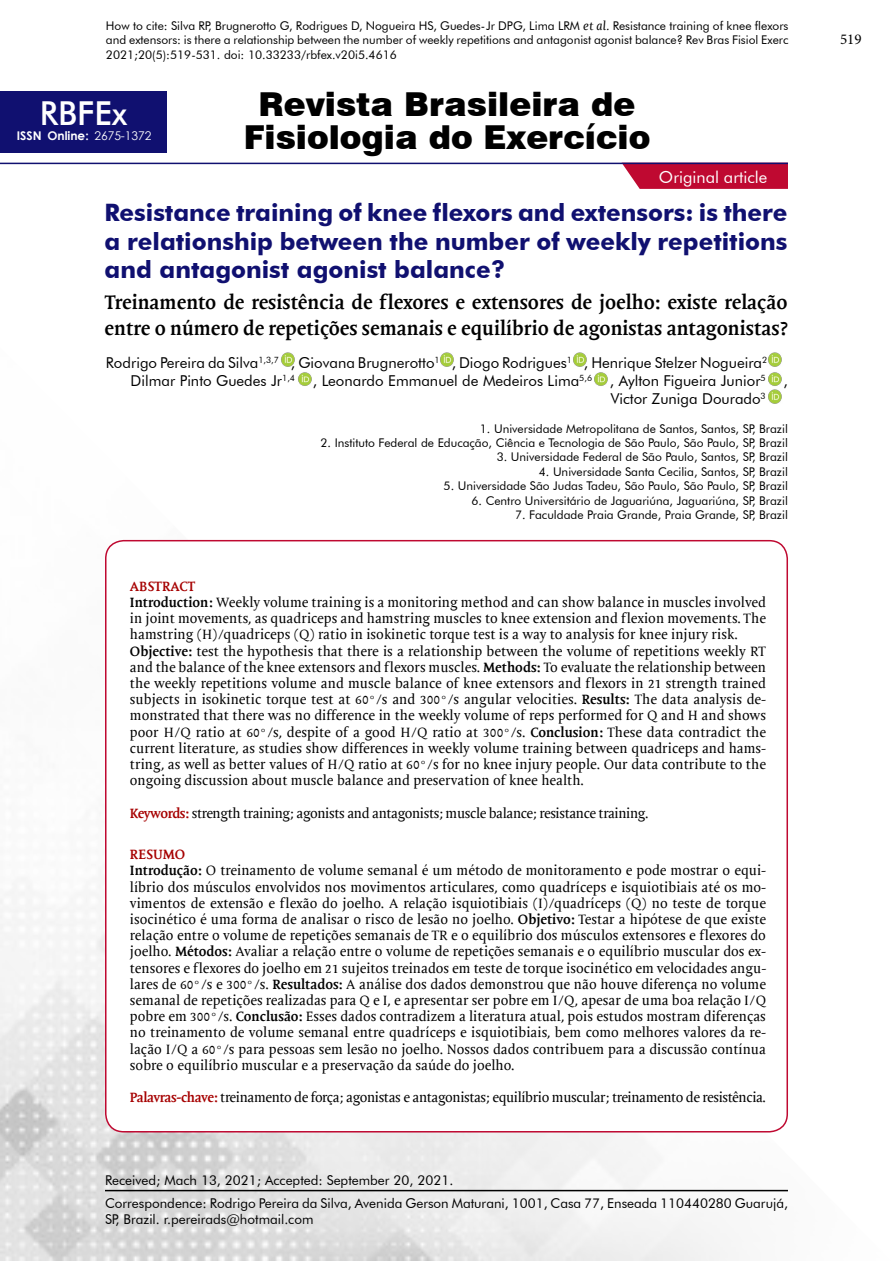
<style>
.page{position:relative;width:893px;height:1263px;background:#fff}
.page>*{position:absolute;margin:0;border:0;box-sizing:border-box;transform-origin:0 0}
.t1{font:900 33px "Swiss 721 BT";color:#000}
.t2{font:500 33px "Futura BT";color:#fff}
.t3{font:700 24px/28.8px "Futura BT";color:#101070;text-align:justify}
.t4{font:700 19.5px/25.5px "Mantika Book W01";color:#000}
.t5{font:16.5px "Futura BT";color:#fff}
.t6{font:15px "Futura BT";color:#000}
.t7{font:15px "Minion Pro";color:#000}
.t8{font:13.5px/16.2px "Mantika Book W01";color:#000}
.t9{font:13.5px "Mantika Book W01";letter-spacing:-.03em;color:#000}
.t10{font:13.5px/16.2px "Futura BT";color:#000}
.t11{font:12px/14.4px "Futura BT";color:#000;text-align:justify}
.t12{font:700 12px "Century Gothic";color:#fff}
.s1{font-family:"Mantika Book W01";font-style:italic}
.s2{font-weight:400}
.s3{font-weight:700;color:#a60000}
.s4{font-weight:700}
</style>
<div class="page">
<img style="left:0;top:539px;width:788px;height:722px">
<div style="left:106px;top:541px;width:681px;height:591px;background:#fff;border-radius:18px"></div>
<hr style="left:105px;top:1190px;width:683px;height:1px;background:#000">
<div style="left:0;top:91px;width:167px;height:62px;background:#101070"></div>
<svg style="left:622px;top:164px;width:166px;height:25px;background:#c1173d"></svg>
<hr style="left:0;top:163px;width:788px;height:1px;background:#101070">
<img style="left:281px;top:352px;width:14px;height:15px">
<img style="left:440px;top:352px;width:14px;height:15px">
<img style="left:573px;top:352px;width:14px;height:15px">
<img style="left:768px;top:352px;width:14px;height:15px">
<img style="left:768px;top:389px;width:14px;height:15px">
<img style="left:298px;top:372px;width:14px;height:14px">
<img style="left:594px;top:372px;width:14px;height:14px">
<img style="left:768px;top:372px;width:14px;height:14px">
<p class="t11" style="left:106px;top:19px;width:684px">How to cite: Silva RP, Brugnerotto G, Rodrigues D, Nogueira HS, Guedes-Jr DPG, Lima LRM <span class="s1">et al.</span> Resistance training of knee flexors and extensors: is there a relationship between the number of weekly repetitions and antagonist agonist balance? Rev Bras Fisiol Exerc 2021;20(5):519-531. doi: 10.33233/rbfex.v20i5.4616</p>
<h1 class="t1" style="left:259px;top:84px;width:378px">Revista Brasileira de</h1>
<h1 class="t2" style="left:40px;top:93px;width:89px">RBFEx</h1>
<p class="t12" style="left:17px;top:127px;width:136px">ISSN Online: <span class="s2">2675-1372</span></p>
<h1 class="t1" style="left:244px;top:117px;width:408px">Fisiologia do Exercício</h1>
<p class="t5" style="left:659px;top:167px;width:110px">Original article</p>
<h2 class="t3" style="left:105px;top:198px;width:684px">Resistance training of knee flexors and extensors: is there a relationship between the number of weekly repetitions and antagonist agonist balance?</h2>
<h3 class="t4" style="left:105px;top:290px;width:684px">Treinamento de resistência de flexores e extensores de joelho: existe relação entre o número de repetições semanais e equilíbrio de agonistas antagonistas?</h3>
<p class="t6" style="left:106px;top:353px;width:663px">Rodrigo Pereira da Silva<sup>1,3,7</sup> , Giovana Brugnerotto<sup>1</sup> , Diogo Rodrigues<sup>1</sup> , Henrique Stelzer Nogueira<sup>2</sup></p>
<p class="t6" style="left:131px;top:371px;width:659px">Dilmar Pinto Guedes Jr<sup>1,4</sup> , Leonardo Emmanuel de Medeiros Lima<sup>5,6</sup> , Aylton Figueira Junior<sup>5</sup> ,</p>
<p class="t6" style="left:611px;top:389px;width:157px">Victor Zuniga Dourado<sup>3</sup></p>
<p class="t11" style="left:480px;top:421px;width:310px">1. Universidade Metropolitana de Santos, Santos, SP, Brazil</p>
<p class="t11" style="left:321px;top:435px;width:469px">2. Instituto Federal de Educação, Ciência e Tecnologia de São Paulo, São Paulo, SP, Brazil</p>
<p class="t11" style="left:497px;top:450px;width:293px">3. Universidade Federal de São Paulo, Santos, SP, Brazil</p>
<p class="t11" style="left:539px;top:464px;width:251px">4. Universidade Santa Cecilia, Santos, SP, Brazil</p>
<p class="t11" style="left:444px;top:479px;width:346px">5. Universidade São Judas Tadeu, São Paulo, São Paulo, SP, Brazil</p>
<p class="t11" style="left:471px;top:493px;width:318px">6. Centro Universitário de Jaguariúna, Jaguariúna, SP, Brazil</p>
<p class="t11" style="left:515px;top:507px;width:274px">7. Faculdade Praia Grande, Praia Grande, SP, Brazil</p>
<p class="t8" style="left:130px;top:578px;width:638px"><span class="s3">ABSTRACT<br></span><span class="s4">Introduction:</span> Weekly volume training is a monitoring method and can show balance in muscles involved in joint movements, as quadriceps and hamstring muscles to knee extension and flexion movements. The hamstring (H)/quadriceps (Q) ratio in isokinetic torque test is a way to analysis for knee injury risk.<br><span class="s4">Objective:</span> test the hypothesis that there is a relationship between the volume of repetitions weekly RT and the balance of the knee extensors and flexors muscles. <span class="s4">Methods:</span> To evaluate the relationship between the weekly repetitions volume and muscle balance of knee extensors and flexors in 21 strength trained subjects in isokinetic torque test at 60°/s and 300°/s angular velocities. <span class="s4">Results:</span> The data analysis de&shy;monstrated that there was no difference in the weekly volume of reps performed for Q and H and shows poor H/Q ratio at 60°/s, despite of a good H/Q ratio at 300°/s. <span class="s4">Conclusion:</span> These data contradict the current literature, as studies show differences in weekly volume training between quadriceps and hams&shy;tring, as well as better values of H/Q ratio at 60°/s for no knee injury people. Our data contribute to the ongoing discussion about muscle balance and preservation of knee health.</p>
<p class="t9" style="left:130px;top:805px;width:520px"><span class="s3">Keywords:</span> strength training; agonists and antagonists; muscle balance; resistance training.</p>
<p class="t8" style="left:130px;top:847px;width:638px"><span class="s3">RESUMO<br></span><span class="s4">Introdução:</span> O treinamento de volume semanal é um método de monitoramento e pode mostrar o equi&shy;líbrio dos músculos envolvidos nos movimentos articulares, como quadríceps e isquiotibiais até os mo&shy;vimentos de extensão e flexão do joelho. A relação isquiotibiais (I)/quadríceps (Q) no teste de torque isocinético é uma forma de analisar o risco de lesão no joelho. <span class="s4">Objetivo:</span> Testar a hipótese de que existe relação entre o volume de repetições semanais de TR e o equilíbrio dos músculos extensores e flexores do joelho. <span class="s4">Métodos:</span> Avaliar a relação entre o volume de repetições semanais e o equilíbrio muscular dos ex&shy;tensores e flexores do joelho em 21 sujeitos treinados em teste de torque isocinético em velocidades angu&shy;lares de 60°/s e 300°/s. <span class="s4">Resultados:</span> A análise dos dados demonstrou que não houve diferença no volume semanal de repetições realizadas para Q e I, e apresentar ser pobre em I/Q, apesar de uma boa relação I/Q pobre em 300°/s. <span class="s4">Conclusão:</span> Esses dados contradizem a literatura atual, pois estudos mostram diferenças no treinamento de volume semanal entre quadríceps e isquiotibiais, bem como melhores valores da re&shy;lação I/Q a 60°/s para pessoas sem lesão no joelho. Nossos dados contribuem para a discussão contínua sobre o equilíbrio muscular e a preservação da saúde do joelho.</p>
<p class="t9" style="left:130px;top:1090px;width:638px"><span class="s3">Palavras-chave:</span> treinamento de força; agonistas e antagonistas; equilíbrio muscular; treinamento de resistência.</p>
<p class="t10" style="left:105px;top:1171px;width:350px">Received; Mach 13, 2021; Accepted: September 20, 2021.</p>
<p class="t10" style="left:105px;top:1195px;width:684px">Correspondence: Rodrigo Pereira da Silva, Avenida Gerson Maturani, 1001, Casa 77, Enseada 110440280 Guarujá,<br>SP, Brazil. r.pereirads@hotmail.com</p>
<p class="t7" style="left:840px;top:29px;width:23px">519</p>
</div>
